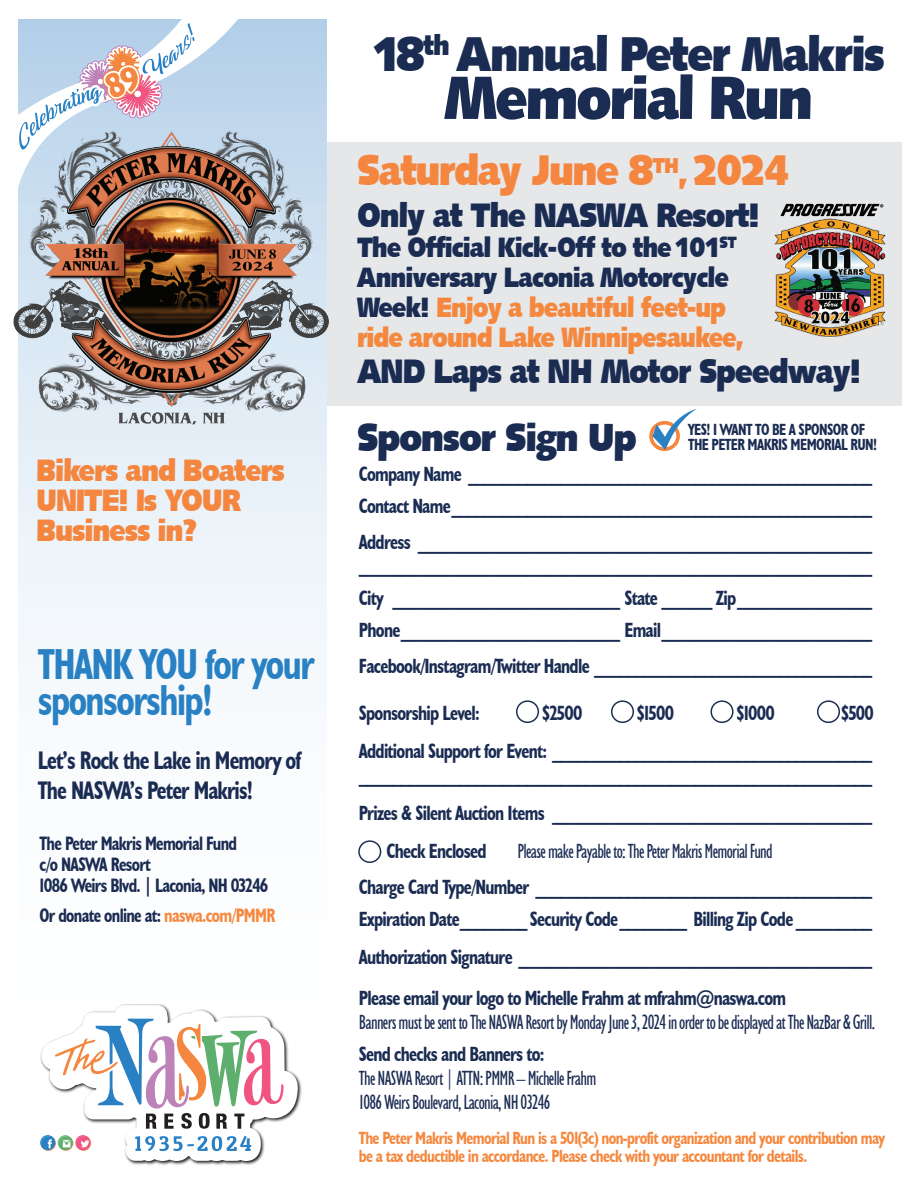
<style>
.page{position:relative;width:918px;height:1188px;background:#fff}
.page>*{position:absolute;margin:0;border:0;box-sizing:border-box;transform-origin:0 0}
.t1{font:61.2px "Humanist 531 BT Ultra Black A";letter-spacing:-.04em;color:#1b2c53;scale:.88 1}
.t2{font:49.2px "Humanist 531 BT Ultra Black A";letter-spacing:-.04em;color:#1b2c53;scale:.88 1}
.t3{font:700 condensed 43.5px/36px "Humanist 521 BT";letter-spacing:-.04em;color:#2981c4;scale:.88 1}
.t4{font:43.2px "Humanist 531 BT Ultra Black A";letter-spacing:-.04em;color:#f5863f;scale:.88 1}
.t5{font:39.45px "Humanist 531 BT Ultra Black A";letter-spacing:-.04em;color:#1b2c53;scale:.89 1}
.t6{font:34.2px "Humanist 531 BT Ultra Black A";letter-spacing:-.04em;color:#1b2c53;scale:.88 1}
.t7{font:31.2px/30px "Humanist 531 BT Ultra Black A";letter-spacing:-.04em;color:#f5863f;scale:.88 1}
.t8{font:28.2px/30px "Humanist 531 BT Ultra Black A";letter-spacing:-.04em;color:#1b2c53;scale:.85 1}
.t9{font:700 condensed 25.5px/30px "Humanist 521 BT";letter-spacing:-.04em;color:#1b2c53;scale:.88 1}
.t10{font:700 condensed 20.55px/32.4px "Humanist 521 BT";letter-spacing:-.04em;color:#1b2c53;scale:.89 1}
.t11{font:condensed 20.55px/23.5px "Humanist 521 BT";letter-spacing:-.04em;color:#1b2c53;scale:.89 1}
.t12{font:700 condensed 19.5px/21px "Humanist 521 BT";letter-spacing:-.04em;color:#1b2c53;scale:.88 1}
.t13{font:700 condensed 17.7px/17.7px "Humanist 521 BT";letter-spacing:-.04em;color:#f5883f;scale:.89 1}
.t14{font:700 condensed 16.2px/14.7px "Humanist 521 BT";letter-spacing:-.04em;color:#1b2c53;scale:.89 1}
.s1{color:#f5883f}
.s2{font-size:31.2px}
</style>
<div class="page">
<div style="left:294px;top:142px;width:608px;height:264px;background:#e6e7e9"></div>
<img style="left:774px;top:203px;width:112px;height:134px">
<svg style="left:18px;top:20px;width:309px;height:648px"></svg>
<img style="left:13px;top:106px;width:316px;height:337px">
<svg style="left:13px;top:19px;width:225px;height:180px;background:#a8a3a6"></svg>
<svg style="left:17px;top:20px;width:181px;height:132px"></svg>
<svg style="left:41px;top:1005px;width:257px;height:156px"></svg>
<div style="left:516px;top:700px;width:23px;height:23px;border:1px solid #1b2c53;border-radius:50%"></div>
<div style="left:358px;top:840px;width:23px;height:23px;border:1px solid #1b2c53;border-radius:50%"></div>
<div style="left:711px;top:700px;width:23px;height:23px;border:1px solid #1b2c53;border-radius:50%"></div>
<div style="left:611px;top:700px;width:23px;height:23px;border:1px solid #1b2c53;border-radius:50%"></div>
<div style="left:817px;top:700px;width:23px;height:23px;border:1px solid #1b2c53;border-radius:50%"></div>
<div style="left:649px;top:421px;width:31px;height:30px;border:4px solid #f5863f;border-radius:50%"></div>
<svg style="left:652px;top:409px;width:44px;height:41px"></svg>
<h3 class="t7" style="left:36px;top:455px;width:284px">Bikers and Boaters<br>UNITE! Is YOUR<br>Business in?</h3>
<h3 class="t3" style="left:38px;top:645px;width:316px">THANK YOU for your sponsorship!</h3>
<p class="t9" style="left:38px;top:745px;width:301px">Let’s Rock the Lake in Memory of<br>The NASWA’s Peter Makris!</p>
<p class="t12" style="left:40px;top:833px;width:261px">The Peter Makris Memorial Fund<br>c/o NASWA Resort<br>1086 Weirs Blvd. | Laconia, NH 03246</p>
<p class="t12" style="left:40px;top:905px;width:269px">Or donate online at: <span class="s1">naswa.com/PMMR</span></p>
<h2 class="t2" style="left:372px;top:22px;width:585px">18<sup>th</sup> Annual Peter Makris</h2>
<h1 class="t1" style="left:444px;top:59px;width:421px">Memorial Run</h1>
<h3 class="t4" style="left:357px;top:142px;width:493px">Saturday June 8<sup>TH</sup><span class="s2">,</span> 2024</h3>
<h3 class="t6" style="left:357px;top:193px;width:460px">Only at The NASWA Resort!</h3>
<h3 class="t8" style="left:357px;top:232px;width:457px">The Official Kick-Off to the 101<sup>ST </sup>Anniversary Laconia Motorcycle Week! <span class="s1">Enjoy a beautiful feet-up ride around Lake Winnipesaukee,</span></h3>
<h3 class="t6" style="left:357px;top:349px;width:575px">AND Laps at NH Motor Speedway!</h3>
<h3 class="t5" style="left:357px;top:412px;width:316px">Sponsor Sign Up</h3>
<p class="t14" style="left:688px;top:422px;width:214px">YES! I WANT TO BE A SPONSOR OF<br>THE PETER MAKRIS MEMORIAL RUN!</p>
<p class="t10" style="left:359px;top:457px;width:578px">Company Name ________________________________________________<br>Contact Name__________________________________________________</p>
<p class="t10" style="left:359px;top:530px;width:578px;line-height:23.5px">Address ______________________________________________________ _____________________________________________________________</p>
<p class="t10" style="left:359px;top:581px;width:578px">City ___________________________ State ______ Zip________________<br>Phone__________________________ Email_________________________</p>
<p class="t10" style="left:359px;top:649px;width:578px">Facebook/Instagram/Twitter Handle _________________________________</p>
<p class="t10" style="left:359px;top:696px;width:137px">Sponsorship Level:</p>
<p class="t10" style="left:542px;top:696px;width:47px">$2500</p>
<p class="t10" style="left:637px;top:696px;width:43px">$1500</p>
<p class="t10" style="left:737px;top:696px;width:44px">$1000</p>
<p class="t10" style="left:359px;top:693px;width:580px;line-height:38.2px;text-align:right">$500<br>Additional Support for Event: ______________________________________</p>
<p class="t10" style="left:359px;top:758px;width:578px">_____________________________________________________________</p>
<p class="t10" style="left:359px;top:796px;width:578px">Prizes &amp; Silent Auction Items ______________________________________</p>
<p class="t10" style="left:387px;top:834px;width:114px">Check Enclosed</p>
<p class="t11" style="left:517px;top:839px;width:288px">Please make Payable to: The Peter Makris Memorial Fund</p>
<p class="t10" style="left:359px;top:870px;width:578px">Charge Card Type/Number ________________________________________<br>Expiration Date________ Security Code________ Billing Zip Code _________</p>
<p class="t10" style="left:359px;top:936px;width:578px;line-height:41.2px">Authorization Signature __________________________________________<br>Please email your logo to Michelle Frahm at mfrahm@naswa.com</p>
<p class="t11" style="left:359px;top:1010px;width:582px">Banners must be sent to The NASWA Resort by Monday June 3, 2024 in order to be displayed at The NazBar &amp; Grill.</p>
<p class="t10" style="left:359px;top:1038px;width:210px">Send checks and Banners to:</p>
<p class="t11" style="left:359px;top:1066px;width:268px">The NASWA Resort | ATTN: PMMR – Michelle Frahm<br>1086 Weirs Boulevard, Laconia, NH 03246</p>
<p class="t13" style="left:359px;top:1129px;width:593px">The Peter Makris Memorial Run is a 501(3c) non-profit organization and your contribution may be a tax deductible in accordance. Please check with your accountant for details.</p>
</div>
